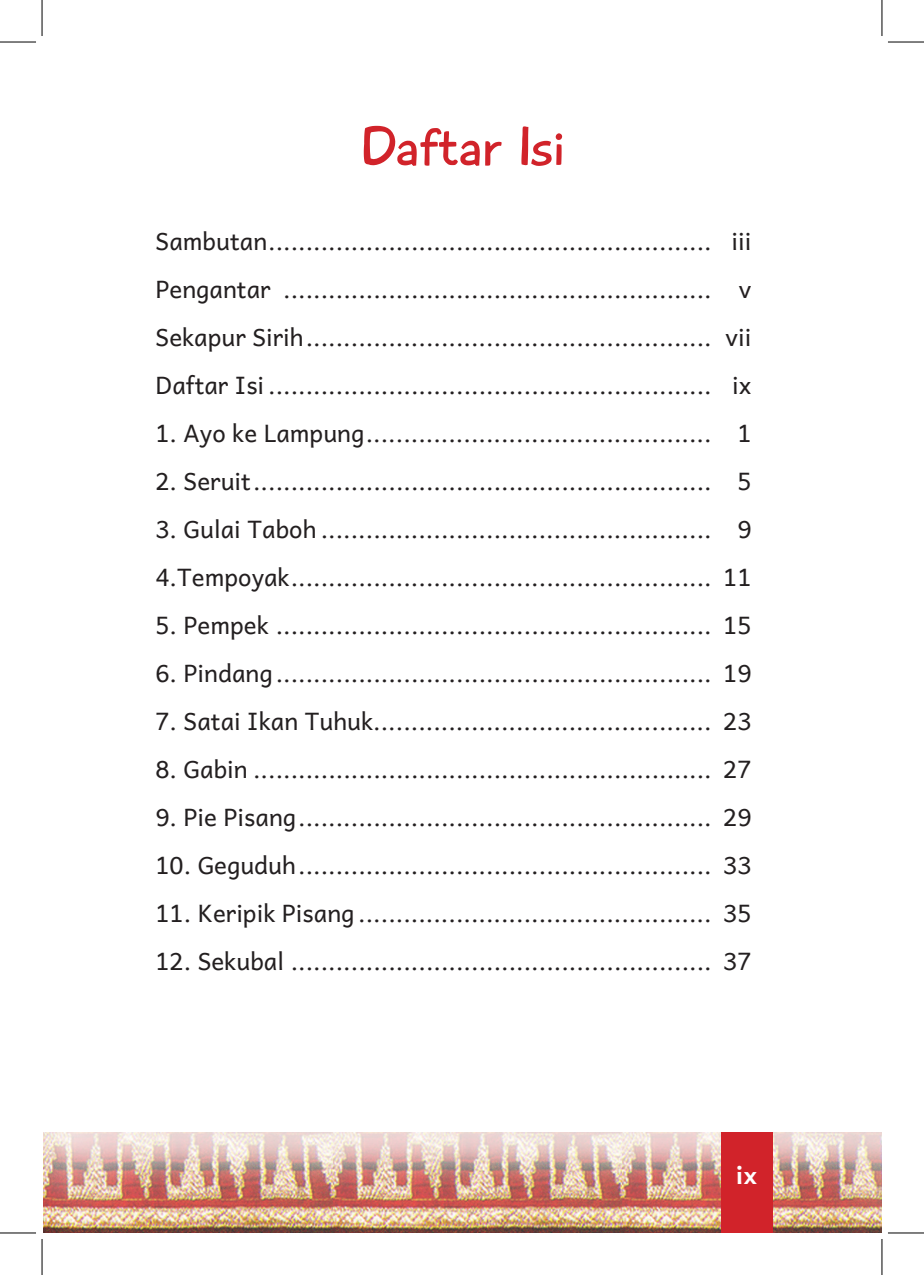
<style>
.page{position:relative;width:924px;height:1275px;background:#fff}
.page>*{position:absolute;margin:0;border:0;box-sizing:border-box;transform-origin:0 0}
.t1{font:56px "Playtime With Hot Toddies";color:#d1232a}
.t2{font:24px/48px "Andika New Basic";color:#231f20;text-align:justify}
.t3{font:700 24px "Andika New Basic";color:#fff}
</style>
<div class="page">
<img style="left:43px;top:1132px;width:838px;height:101px">
<div style="left:720px;top:1132px;width:51px;height:101px;background:#d1232a"></div>
<hr style="left:0;top:42px;width:36px;height:1px;background:#000">
<hr style="left:887px;top:42px;width:36px;height:1px;background:#000">
<hr style="left:0;top:1232px;width:36px;height:1px;background:#000">
<hr style="left:887px;top:1232px;width:36px;height:1px;background:#000">
<hr style="left:42px;top:0;width:1px;height:36px;background:#000">
<hr style="left:42px;top:1239px;width:1px;height:36px;background:#000">
<hr style="left:881px;top:0;width:1px;height:36px;background:#000">
<hr style="left:881px;top:1239px;width:1px;height:36px;background:#000">
<h1 class="t1" style="left:359px;top:113px;width:206px">Daftar Isi</h1>
<p class="t2" style="left:155px;top:214px;width:597px">Sambutan........................................................... iii Pengantar ......................................................... v Sekapur Sirih...................................................... vii Daftar Isi ........................................................... ix</p>
<p class="t2" style="left:155px;top:406px;width:597px">1. Ayo ke Lampung.............................................. 1</p>
<p class="t2" style="left:155px;top:454px;width:597px">2. Seruit............................................................. 5</p>
<p class="t2" style="left:155px;top:502px;width:597px">3. Gulai Taboh .................................................... 9<br>4.Tempoyak........................................................ 11</p>
<p class="t2" style="left:155px;top:598px;width:597px">5. Pempek .......................................................... 15</p>
<p class="t2" style="left:155px;top:646px;width:597px">6. Pindang.......................................................... 19</p>
<p class="t2" style="left:155px;top:694px;width:597px">7. Satai Ikan Tuhuk............................................. 23</p>
<p class="t2" style="left:155px;top:742px;width:597px">8. Gabin ............................................................. 27</p>
<p class="t2" style="left:155px;top:790px;width:597px">9. Pie Pisang....................................................... 29</p>
<p class="t2" style="left:155px;top:838px;width:597px">10. Geguduh....................................................... 33</p>
<p class="t2" style="left:155px;top:886px;width:597px">11. Keripik Pisang ............................................... 35</p>
<p class="t2" style="left:155px;top:934px;width:597px">12. Sekubal ........................................................ 37</p>
<p class="t3" style="left:735px;top:1153px;width:23px">ix</p>
</div>
